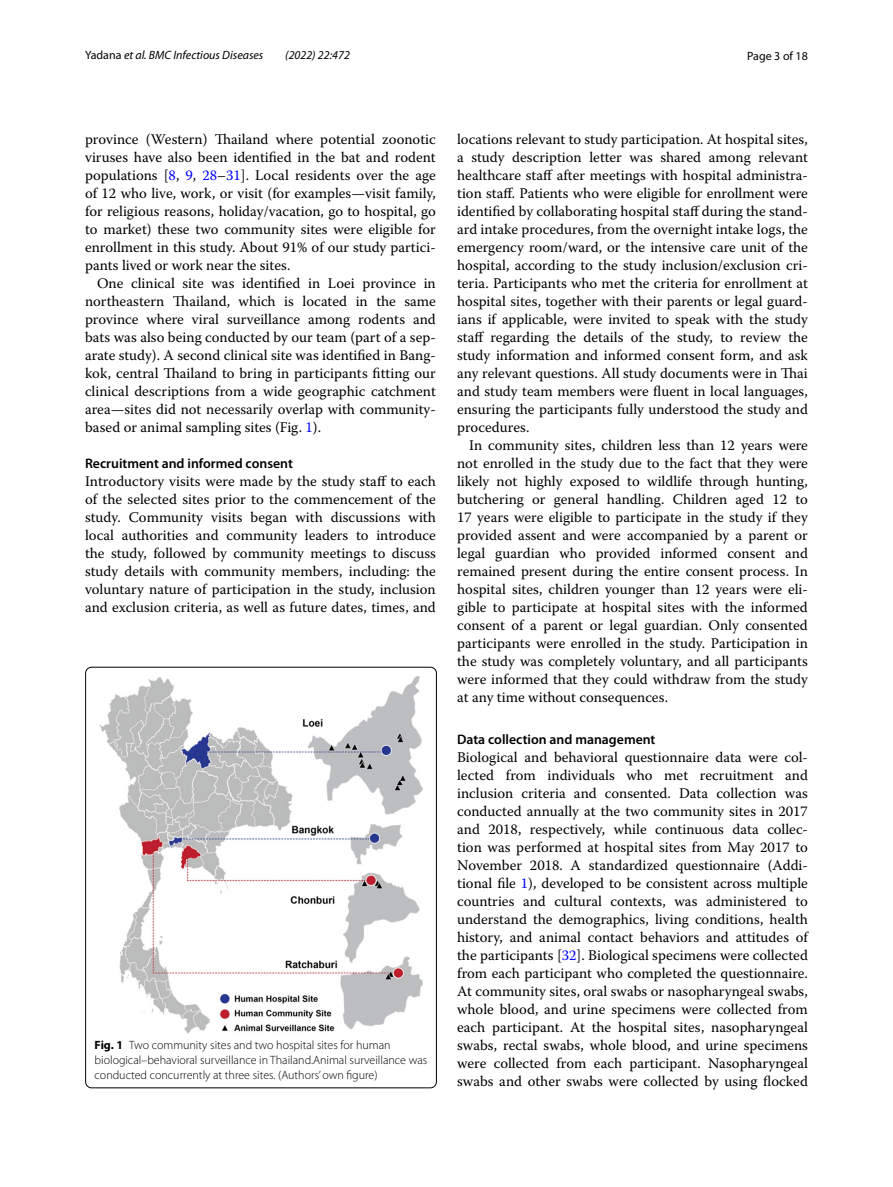
<style>
.page{position:relative;width:893px;height:1187px;background:#fff}
.page>*{position:absolute;margin:0;border:0;box-sizing:border-box;transform-origin:0 0}
.t1{font:14.7px/18px "Warnock Pro";color:#000;text-align:justify}
.t2{font:600 13.8px "Myriad Pro";color:#000}
.t3{font:300 12px/15px "Myriad Pro";color:#000}
.t4{font:italic 12px "Myriad Pro";color:#000}
.t5{font:12px "Myriad Pro";color:#000}
.s1{font-style:normal}
.s2{color:#00f}
.s3{font-weight:700}
</style>
<div class="page">
<img style="left:99px;top:676px;width:324px;height:357px">
<div style="left:85px;top:667px;width:352px;height:420px;border:1px solid #000;border-radius:6px"></div>
<p class="t4" style="left:85px;top:48px;width:180px"><span class="s1">Yadana</span> et al. BMC Infectious Diseases</p>
<p class="t4" style="left:285px;top:48px;width:66px">(2022) 22:472</p>
<p class="t5" style="left:747px;top:48px;width:62px">Page 3 of 18</p>
<p class="t1" style="left:85px;top:130px;width:352px">province (Western) Thailand where potential zoonotic viruses have also been identified in the bat and rodent populations [<span class="s2">8</span>, <span class="s2">9</span>, <span class="s2">28</span>–<span class="s2">31</span>]. Local residents over the age of 12 who live, work, or visit (for examples—visit family, for religious reasons, holiday/vacation, go to hospital, go to market) these two community sites were eligible for enrollment in this study. About 91% of our study partici&shy;pants lived or work near the sites.</p>
<p class="t1" style="left:85px;top:274px;width:352px;text-indent:12px">One clinical site was identified in Loei province in northeastern Thailand, which is located in the same province where viral surveillance among rodents and bats was also being conducted by our team (part of a sep&shy;arate study). A second clinical site was identified in Bang&shy;kok, central Thailand to bring in participants fitting our clinical descriptions from a wide geographic catchment area—sites did not necessarily overlap with community&shy;based or animal sampling sites (Fig. <span class="s2">1</span>).</p>
<p class="t2" style="left:85px;top:454px;width:209px">Recruitment and informed consent</p>
<p class="t1" style="left:85px;top:472px;width:352px">Introductory visits were made by the study staff to each of the selected sites prior to the commencement of the study. Community visits began with discussions with local authorities and community leaders to introduce the study, followed by community meetings to discuss study details with community members, including: the voluntary nature of participation in the study, inclusion and exclusion criteria, as well as future dates, times, and</p>
<p class="t3" style="left:95px;top:1037px;width:334px"><span class="s3">Fig. 1</span> Two community sites and two hospital sites for human biological–behavioral surveillance in Thailand.Animal surveillance was conducted concurrently at three sites. (Authors’ own figure)</p>
<p class="t1" style="left:457px;top:130px;width:352px">locations relevant to study participation. At hospital sites, a study description letter was shared among relevant healthcare staff after meetings with hospital administra&shy;tion staff. Patients who were eligible for enrollment were identified by collaborating hospital staff during the stand&shy;ard intake procedures, from the overnight intake logs, the emergency room/ward, or the intensive care unit of the hospital, according to the study inclusion/exclusion cri&shy;teria. Participants who met the criteria for enrollment at hospital sites, together with their parents or legal guard&shy;ians if applicable, were invited to speak with the study staff regarding the details of the study, to review the study information and informed consent form, and ask any relevant questions. All study documents were in Thai and study team members were fluent in local languages, ensuring the participants fully understood the study and procedures.</p>
<p class="t1" style="left:457px;top:436px;width:352px;text-indent:12px">In community sites, children less than 12 years were not enrolled in the study due to the fact that they were likely not highly exposed to wildlife through hunting, butchering or general handling. Children aged 12 to 17 years were eligible to participate in the study if they provided assent and were accompanied by a parent or legal guardian who provided informed consent and remained present during the entire consent process. In hospital sites, children younger than 12 years were eli&shy;gible to participate at hospital sites with the informed consent of a parent or legal guardian. Only consented participants were enrolled in the study. Participation in the study was completely voluntary, and all participants were informed that they could withdraw from the study at any time without consequences.</p>
<p class="t2" style="left:457px;top:730px;width:200px">Data collection and management</p>
<p class="t1" style="left:457px;top:747px;width:352px">Biological and behavioral questionnaire data were col&shy;lected from individuals who met recruitment and inclusion criteria and consented. Data collection was conducted annually at the two community sites in 2017 and 2018, respectively, while continuous data collec&shy;tion was performed at hospital sites from May 2017 to November 2018. A standardized questionnaire (Addi&shy;tional file <span class="s2">1</span>), developed to be consistent across multiple countries and cultural contexts, was administered to understand the demographics, living conditions, health history, and animal contact behaviors and attitudes of the participants [<span class="s2">32</span>]. Biological specimens were collected from each participant who completed the questionnaire.<br>At community sites, oral swabs or nasopharyngeal swabs, whole blood, and urine specimens were collected from each participant. At the hospital sites, nasopharyngeal swabs, rectal swabs, whole blood, and urine specimens were collected from each participant. Nasopharyngeal swabs and other swabs were collected by using flocked</p>
</div>
